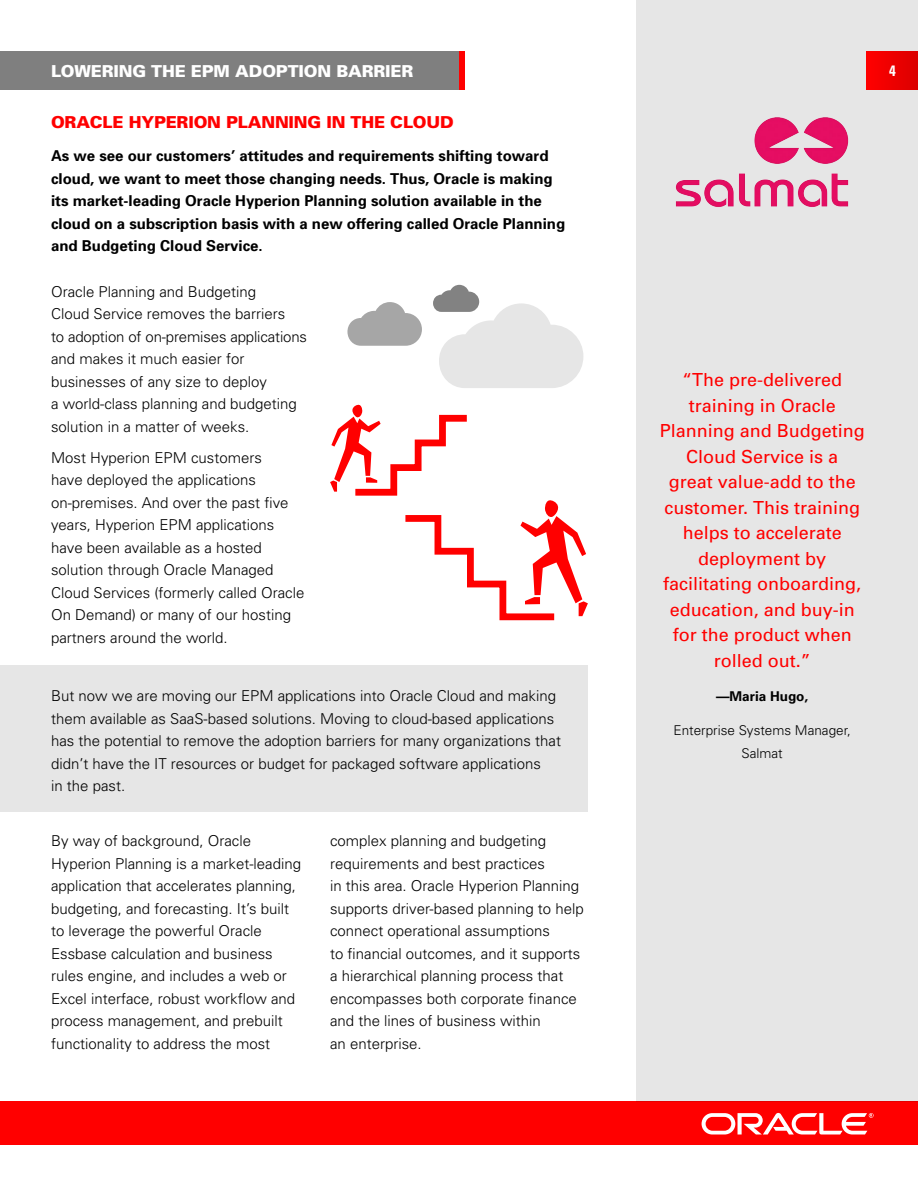
<style>
.page{position:relative;width:918px;height:1188px;background:#fff}
.page>*{position:absolute;margin:0;border:0;box-sizing:border-box;transform-origin:0 0}
.t1{font:18px/25.5px "Univers";color:#f00;text-align:center}
.t2{font:900 16.5px "Univers";letter-spacing:-.01em;color:#f00}
.t3{font:900 16.5px "Univers";letter-spacing:-.01em;color:#fff}
.t4{font:300 15px/22.5px "Univers";color:#000}
.t5{font:700 15px/22.5px "Univers";color:#000}
.t6{font:700 condensed 15px "Univers";color:#fff}
.t7{font:300 13.5px/22.5px "Univers";color:#000;text-align:center}
.t8{font:700 13.5px "Univers";color:#000}
</style>
<div class="page">
<div style="left:0;top:1102px;width:918px;height:43px;background:#f00"></div>
<svg style="left:702px;top:1113px;width:172px;height:22px"></svg>
<div style="left:0;top:666px;width:588px;height:146px;background:#e6e6e6"></div>
<div style="left:0;top:51px;width:459px;height:39px;background:#7f7f7f"></div>
<div style="left:459px;top:51px;width:5px;height:39px;background:#f00"></div>
<div style="left:636px;top:0;width:282px;height:1102px;background:#e6e6e6"></div>
<img style="left:675px;top:117px;width:174px;height:90px">
<svg style="left:347px;top:302px;width:75px;height:44px"></svg>
<svg style="left:433px;top:285px;width:150px;height:103px"></svg>
<svg style="left:330px;top:404px;width:258px;height:217px"></svg>
<div style="left:867px;top:51px;width:51px;height:39px;background:linear-gradient(to right,#f00,#db0000)"></div>
<p class="t3" style="left:51px;top:61px;width:364px">LOWERING THE EPM ADOPTION BARRIER</p>
<p class="t2" style="left:51px;top:111px;width:404px">ORACLE HYPERION PLANNING IN THE CLOUD</p>
<p class="t5" style="left:51px;top:145px;width:516px">As we see our customers’ attitudes and requirements shifting toward cloud, we want to meet those changing needs. Thus, Oracle is making its market-leading Oracle Hyperion Planning solution available in the cloud on a subscription basis with a new offering called Oracle Planning and Budgeting Cloud Service.</p>
<p class="t4" style="left:51px;top:280px;width:258px">Oracle Planning and Budgeting<br>Cloud Service removes the barriers<br>to adoption of on-premises applications and makes it much easier for businesses of any size to deploy<br>a world-class planning and budgeting solution in a matter of weeks.</p>
<p class="t4" style="left:51px;top:446px;width:255px">Most Hyperion EPM customers<br>have deployed the applications on-premises. And over the past five years, Hyperion EPM applications have been available as a hosted solution through Oracle Managed<br>Cloud Services (formerly called Oracle<br>On Demand) or many of our hosting partners around the world.</p>
<p class="t4" style="left:51px;top:685px;width:512px">But now we are moving our EPM applications into Oracle Cloud and making them available as SaaS-based solutions. Moving to cloud-based applications has the potential to remove the adoption barriers for many organizations that didn’t have the IT resources or budget for packaged software applications<br>in the past.</p>
<p class="t4" style="left:51px;top:830px;width:252px">By way of background, Oracle Hyperion Planning is a market-leading application that accelerates planning, budgeting, and forecasting. It’s built to leverage the powerful Oracle Essbase calculation and business rules engine, and includes a web or Excel interface, robust workflow and process management, and prebuilt functionality to address the most</p>
<p class="t4" style="left:330px;top:830px;width:255px">complex planning and budgeting requirements and best practices<br>in this area. Oracle Hyperion Planning supports driver-based planning to help connect operational assumptions<br>to financial outcomes, and it supports a hierarchical planning process that encompasses both corporate finance and the lines of business within<br>an enterprise.</p>
<p class="t6" style="left:889px;top:62px;width:8px">4</p>
<p class="t1" style="left:660px;top:367px;width:207px">“The pre-delivered training in Oracle<br>Planning and Budgeting<br>Cloud Service is a<br>great value-add to the customer. This training helps to accelerate deployment by facilitating onboarding, education, and buy-in for the product when rolled out.”</p>
<p class="t8" style="left:716px;top:688px;width:94px">—Maria Hugo,</p>
<p class="t7" style="left:673px;top:719px;width:179px">Enterprise Systems Manager,<br>Salmat</p>
</div>
